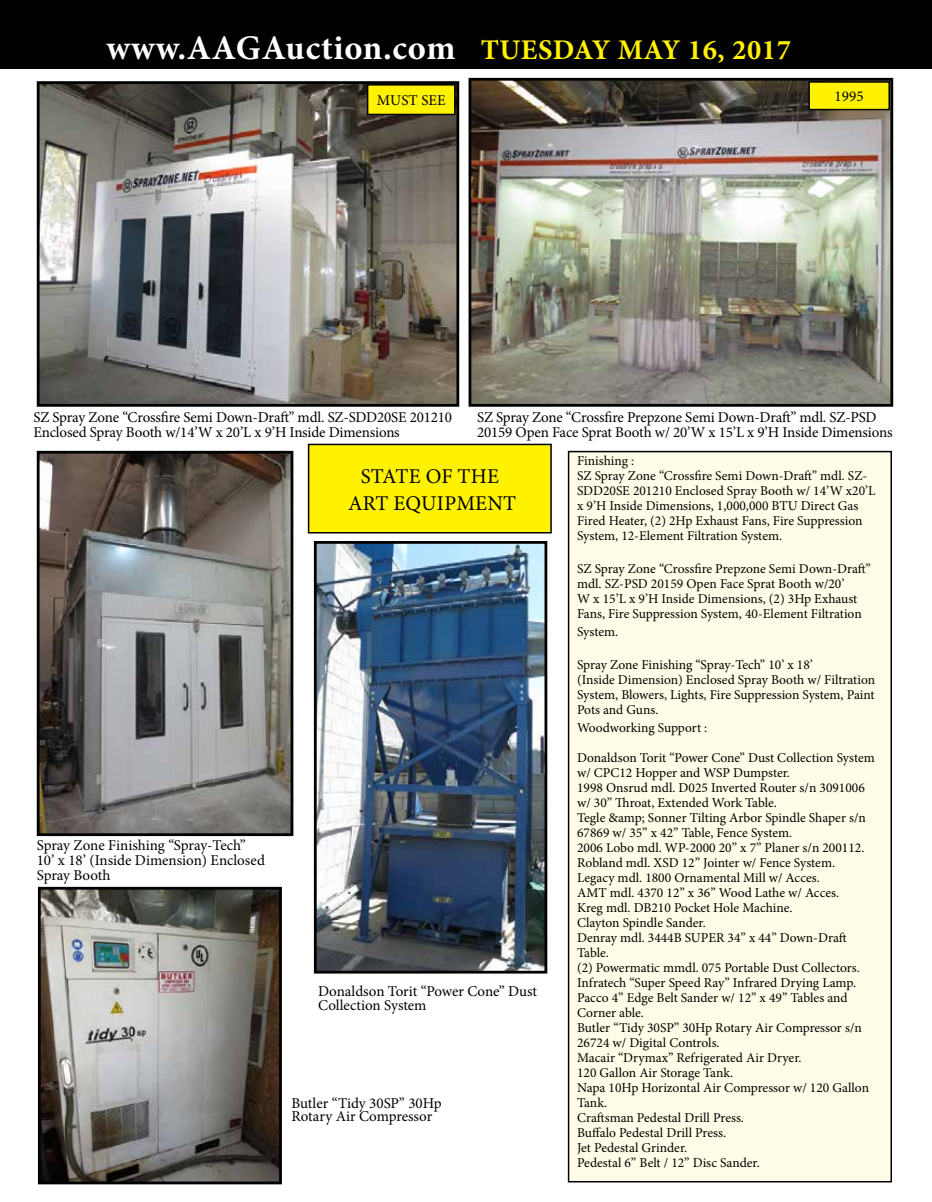
<style>
.page{position:relative;width:932px;height:1202px;background:#fff}
.page>*{position:absolute;margin:0;border:0;box-sizing:border-box;transform-origin:0 0}
.t1{font:700 34.5px "Minion Pro";letter-spacing:.02em;color:#fff}
.t2{font:21px/27px "Minion Pro";letter-spacing:.01em;color:#000;text-align:center}
.t3{font:15px/15px "Minion Pro";letter-spacing:-.01em;color:#000}
.t4{font:13.5px/15px "Minion Pro";color:#000}
.s1{font-size:28.5px;color:#fff200}
</style>
<div class="page">
<div style="left:568px;top:451px;width:323px;height:730px;background:#fffde7"></div>
<div style="left:568px;top:451px;width:324px;height:731px;border:2px solid #000"></div>
<div style="left:0;top:0;width:932px;height:69px;background:#000"></div>
<div style="left:384px;top:54px;width:7px;height:6px;border:2px solid #000;border-radius:50%"></div>
<img style="left:41px;top:455px;width:248px;height:377px">
<div style="left:37px;top:451px;width:256px;height:385px;border:3px solid #000101"></div>
<img style="left:472px;top:82px;width:417px;height:321px">
<div style="left:468px;top:78px;width:425px;height:329px;border:3px solid #000101"></div>
<img style="left:41px;top:85px;width:414px;height:318px">
<div style="left:37px;top:81px;width:422px;height:326px;border:3px solid #000101"></div>
<div style="left:809px;top:82px;width:80px;height:28px;background:#fff200"></div>
<div style="left:808px;top:81px;width:82px;height:29px;border:2px solid #000"></div>
<img style="left:318px;top:545px;width:225px;height:424px">
<div style="left:314px;top:541px;width:233px;height:432px;border:3px solid #000101"></div>
<img style="left:42px;top:891px;width:236px;height:289px">
<div style="left:38px;top:887px;width:244px;height:297px;border:3px solid #000101"></div>
<div style="left:367px;top:85px;width:88px;height:29px;background:#fff200"></div>
<div style="left:367px;top:84px;width:88px;height:31px;border:2px solid #000"></div>
<div style="left:308px;top:444px;width:243px;height:89px;background:#fff200"></div>
<div style="left:308px;top:444px;width:244px;height:89px;border:2px solid #000"></div>
<h1 class="t1" style="left:106px;top:24px;width:686px">www.AAGAuction.com <span class="s1">TUESDAY MAY 16, 2017</span></h1>
<p class="t3" style="left:377px;top:93px;width:70px">MUST SEE</p>
<p class="t3" style="left:834px;top:89px;width:31px">1995</p>
<p class="t3" style="left:33px;top:410px;width:420px">SZ Spray Zone “Crossfire Semi Down-Draft” mdl. SZ-SDD20SE 201210<br>Enclosed Spray Booth w/14’W x 20’L x 9’H Inside Dimensions</p>
<p class="t3" style="left:477px;top:410px;width:417px">SZ Spray Zone “Crossfire Prepzone Semi Down-Draft” mdl. SZ-PSD<br>20159 Open Face Sprat Booth w/ 20’W x 15’L x 9’H Inside Dimensions</p>
<p class="t4" style="left:577px;top:453px;width:300px">Finishing :<br>SZ Spray Zone “Crossfire Semi Down-Draft” mdl. SZ-SDD20SE 201210 Enclosed Spray Booth w/ 14’W x20’L x 9’H Inside Dimensions, 1,000,000 BTU Direct Gas Fired Heater, (2) 2Hp Exhaust Fans, Fire Suppression System, 12-Element Filtration System.</p>
<p class="t4" style="left:577px;top:561px;width:295px">SZ Spray Zone “Crossfire Prepzone Semi Down-Draft” mdl. SZ-PSD 20159 Open Face Sprat Booth w/20’<br>W x 15’L x 9’H Inside Dimensions, (2) 3Hp Exhaust Fans, Fire Suppression System, 40-Element Filtration</p>
<p class="t4" style="left:577px;top:624px;width:43px">System.</p>
<p class="t4" style="left:577px;top:657px;width:299px">Spray Zone Finishing “Spray-Tech” 10’ x 18’<br>(Inside Dimension) Enclosed Spray Booth w/ Filtration System, Blowers, Lights, Fire Suppression System, Paint Pots and Guns.</p>
<h2 class="t2" style="left:348px;top:462px;width:169px">STATE OF THE<br>ART EQUIPMENT</h2>
<p class="t3" style="left:37px;top:837px;width:230px">Spray Zone Finishing “Spray-Tech”<br>10’ x 18’ (Inside Dimension) Enclosed<br>Spray Booth</p>
<p class="t3" style="left:318px;top:984px;width:220px;line-height:13.5px">Donaldson Torit “Power Cone” Dust<br>Collection System</p>
<p class="t3" style="left:291px;top:1096px;width:152px;line-height:13.5px">Butler “Tidy 30SP” 30Hp<br>Rotary Air Compressor</p>
<p class="t4" style="left:577px;top:720px;width:132px">Woodworking Support :</p>
<p class="t4" style="left:577px;top:750px;width:299px">Donaldson Torit “Power Cone” Dust Collection System w/ CPC12 Hopper and WSP Dumpster.<br>1998 Onsrud mdl. D025 Inverted Router s/n 3091006 w/ 30” Throat, Extended Work Table.<br>Tegle &amp;amp; Sonner Tilting Arbor Spindle Shaper s/n 67869 w/ 35” x 42” Table, Fence System.<br>2006 Lobo mdl. WP-2000 20” x 7” Planer s/n 200112.<br>Robland mdl. XSD 12” Jointer w/ Fence System.<br>Legacy mdl. 1800 Ornamental Mill w/ Acces.<br>AMT mdl. 4370 12” x 36” Wood Lathe w/ Acces.<br>Kreg mdl. DB210 Pocket Hole Machine.<br>Clayton Spindle Sander.<br>Denray mdl. 3444B SUPER 34” x 44” Down-Draft Table.<br>(2) Powermatic mmdl. 075 Portable Dust Collectors.<br>Infratech “Super Speed Ray” Infrared Drying Lamp.<br>Pacco 4” Edge Belt Sander w/ 12” x 49” Tables and Corner able.<br>Butler “Tidy 30SP” 30Hp Rotary Air Compressor s/n 26724 w/ Digital Controls.<br>Macair “Drymax” Refrigerated Air Dryer.<br>120 Gallon Air Storage Tank.<br>Napa 10Hp Horizontal Air Compressor w/ 120 Gallon Tank.<br>Craftsman Pedestal Drill Press.<br>Buffalo Pedestal Drill Press.<br>Jet Pedestal Grinder.<br>Pedestal 6” Belt / 12” Disc Sander.</p>
</div>
